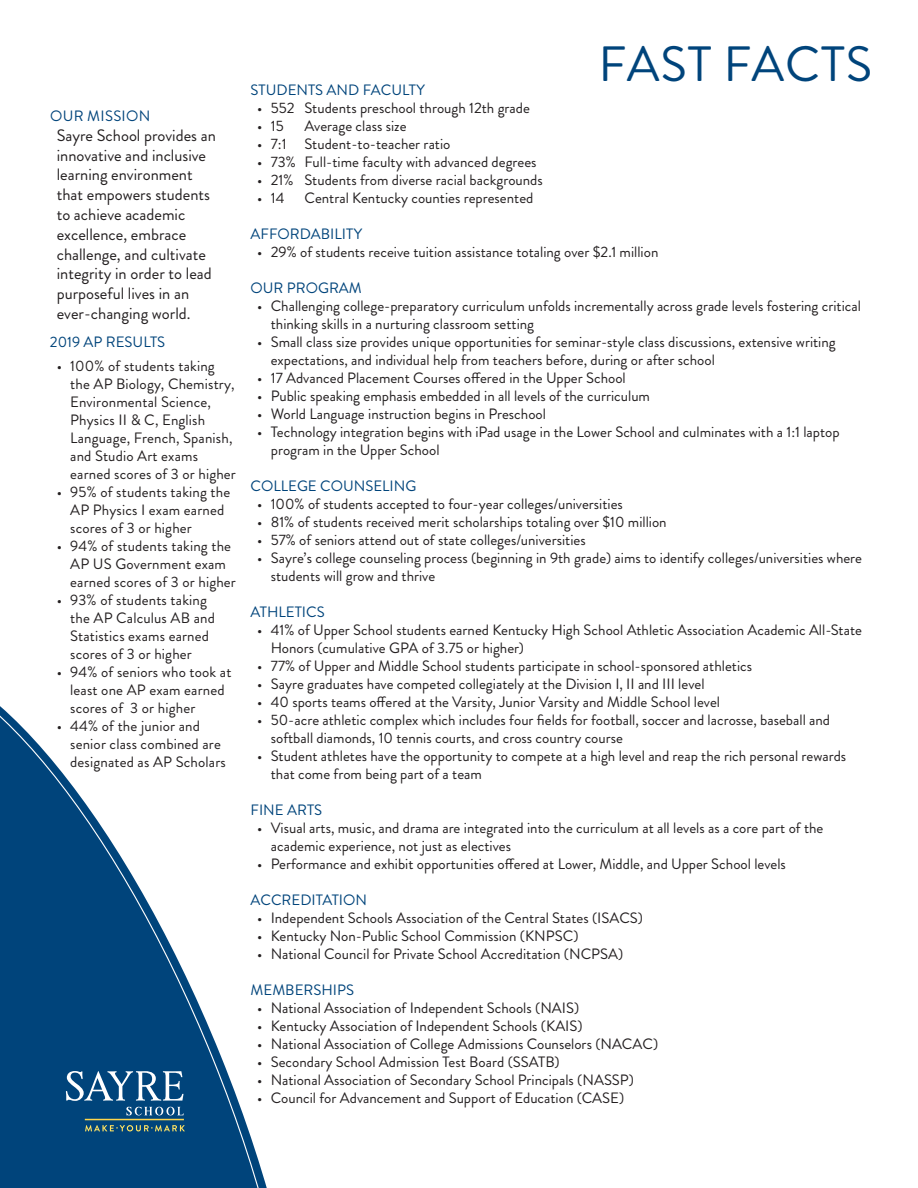
<style>
.page{position:relative;width:918px;height:1188px;background:#fff}
.page>*{position:absolute;margin:0;border:0;box-sizing:border-box;transform-origin:0 0}
.t1{font:49.5px "Brandon Grotesque";letter-spacing:.02em;color:#00447b}
.t2{font:16.5px/19.8px "Brandon Grotesque";color:#231f20}
.t3{font:15px/18px "Brandon Grotesque";color:#231f20}
.t4{font:15px "Brandon Grotesque";color:#00447b}
.t5{font:15px "Brandon Grotesque";letter-spacing:.02em;color:#00447b}
</style>
<div class="page">
<svg style="left:0;top:706px;width:267px;height:482px"></svg>
<svg style="left:85px;top:1125px;width:100px;height:6px"></svg>
<hr style="left:85px;top:1119px;width:99px;height:1px;background:#fed64d">
<svg style="left:66px;top:1071px;width:118px;height:30px"></svg>
<svg style="left:126px;top:1107px;width:58px;height:8px"></svg>
<p class="t5" style="left:50px;top:105px;width:102px">OUR MISSION</p>
<p class="t2" style="left:57px;top:125px;width:161px">Sayre School provides an innovative and inclusive learning environment that empowers students to achieve academic excellence, embrace challenge, and cultivate integrity in order to lead purposeful lives in an</p>
<p class="t2" style="left:57px;top:304px;width:135px">ever-changing world.</p>
<p class="t4" style="left:50px;top:331px;width:117px">2019 AP RESULTS</p>
<p class="t3" style="left:70px;top:357px;width:167px;text-indent:-14px">• 100% of students taking the AP Biology, Chemistry,<br>Environmental Science,<br>Physics II &amp; C, English<br>Language, French, Spanish, and Studio Art exams earned scores of 3 or higher</p>
<p class="t3" style="left:70px;top:483px;width:162px;text-indent:-14px">• 95% of students taking the<br>AP Physics I exam earned scores of 3 or higher</p>
<p class="t3" style="left:70px;top:537px;width:167px;text-indent:-14px">• 94% of students taking the<br>AP US Government exam earned scores of 3 or higher</p>
<p class="t3" style="left:70px;top:591px;width:146px;text-indent:-14px">• 93% of students taking the AP Calculus AB and<br>Statistics exams earned scores of 3 or higher</p>
<p class="t3" style="left:70px;top:663px;width:163px;text-indent:-14px">• 94% of seniors who took at least one AP exam earned scores of 3 or higher</p>
<p class="t3" style="left:70px;top:717px;width:157px;text-indent:-14px">• 44% of the junior and senior class combined are designated as AP Scholars</p>
<p class="t1" style="left:599px;top:30px;width:275px">FAST FACTS</p>
<p class="t4" style="left:251px;top:79px;width:176px">STUDENTS AND FACULTY</p>
<p class="t3" style="left:257px;top:99px;width:274px">• 552 Students preschool through 12th grade</p>
<p class="t3" style="left:257px;top:117px;width:28px">• 15</p>
<p class="t3" style="left:305px;top:117px;width:103px">Average class size</p>
<p class="t3" style="left:257px;top:135px;width:195px">• 7:1 Student-to-teacher ratio</p>
<p class="t3" style="left:257px;top:153px;width:281px">• 73% Full-time faculty with advanced degrees</p>
<p class="t3" style="left:257px;top:171px;width:287px">• 21% Students from diverse racial backgrounds</p>
<p class="t3" style="left:257px;top:189px;width:29px">• 14</p>
<p class="t3" style="left:305px;top:189px;width:230px">Central Kentucky counties represented</p>
<p class="t4" style="left:251px;top:223px;width:113px">AFFORDABILITY</p>
<p class="t3" style="left:257px;top:243px;width:403px">• 29% of students receive tuition assistance totaling over $2.1 million</p>
<p class="t4" style="left:251px;top:277px;width:113px">OUR PROGRAM</p>
<p class="t3" style="left:271px;top:297px;width:592px;text-indent:-14px">• Challenging college-preparatory curriculum unfolds incrementally across grade levels fostering critical thinking skills in a nurturing classroom setting</p>
<p class="t3" style="left:271px;top:333px;width:566px;text-indent:-14px">• Small class size provides unique opportunities for seminar-style class discussions, extensive writing expectations, and individual help from teachers before, during or after school</p>
<p class="t3" style="left:257px;top:369px;width:370px">• 17 Advanced Placement Courses offered in the Upper School</p>
<p class="t3" style="left:257px;top:387px;width:394px">• Public speaking emphasis embedded in all levels of the curriculum</p>
<p class="t3" style="left:257px;top:405px;width:290px">• World Language instruction begins in Preschool</p>
<p class="t3" style="left:271px;top:423px;width:570px;text-indent:-14px">• Technology integration begins with iPad usage in the Lower School and culminates with a 1:1 laptop program in the Upper School</p>
<p class="t4" style="left:251px;top:475px;width:167px">COLLEGE COUNSELING</p>
<p class="t3" style="left:257px;top:495px;width:367px">• 100% of students accepted to four-year colleges/universities</p>
<p class="t3" style="left:257px;top:513px;width:411px">• 81% of students received merit scholarships totaling over $10 million</p>
<p class="t3" style="left:257px;top:531px;width:330px">• 57% of seniors attend out of state colleges/universities</p>
<p class="t3" style="left:271px;top:549px;width:593px;text-indent:-14px">• Sayre’s college counseling process (beginning in 9th grade) aims to identify colleges/universities where students will grow and thrive</p>
<p class="t4" style="left:251px;top:601px;width:76px">ATHLETICS</p>
<p class="t3" style="left:271px;top:621px;width:593px;text-indent:-14px">• 41% of Upper School students earned Kentucky High School Athletic Association Academic All-State<br>Honors (cumulative GPA of 3.75 or higher)</p>
<p class="t3" style="left:257px;top:657px;width:496px">• 77% of Upper and Middle School students participate in school-sponsored athletics</p>
<p class="t3" style="left:257px;top:675px;width:449px">• Sayre graduates have competed collegiately at the Division I, II and III level</p>
<p class="t3" style="left:257px;top:693px;width:464px">• 40 sports teams offered at the Varsity, Junior Varsity and Middle School level</p>
<p class="t3" style="left:271px;top:711px;width:561px;text-indent:-14px">• 50-acre athletic complex which includes four fields for football, soccer and lacrosse, baseball and softball diamonds, 10 tennis courts, and cross country course</p>
<p class="t3" style="left:271px;top:747px;width:577px;text-indent:-14px">• Student athletes have the opportunity to compete at a high level and reap the rich personal rewards that come from being part of a team</p>
<p class="t4" style="left:251px;top:799px;width:73px">FINE ARTS</p>
<p class="t3" style="left:271px;top:819px;width:554px;text-indent:-14px">• Visual arts, music, and drama are integrated into the curriculum at all levels as a core part of the academic experience, not just as electives</p>
<p class="t3" style="left:257px;top:855px;width:530px">• Performance and exhibit opportunities offered at Lower, Middle, and Upper School levels</p>
<p class="t4" style="left:251px;top:889px;width:118px">ACCREDITATION</p>
<p class="t3" style="left:257px;top:909px;width:387px">• Independent Schools Association of the Central States (ISACS)</p>
<p class="t3" style="left:257px;top:927px;width:323px">• Kentucky Non-Public School Commission (KNPSC)</p>
<p class="t3" style="left:257px;top:945px;width:368px">• National Council for Private School Accreditation (NCPSA)</p>
<p class="t4" style="left:251px;top:979px;width:105px">MEMBERSHIPS</p>
<p class="t3" style="left:257px;top:999px;width:323px">• National Association of Independent Schools (NAIS)</p>
<p class="t3" style="left:257px;top:1017px;width:327px">• Kentucky Association of Independent Schools (KAIS)</p>
<p class="t3" style="left:257px;top:1035px;width:402px">• National Association of College Admissions Counselors (NACAC)</p>
<p class="t3" style="left:257px;top:1053px;width:304px">• Secondary School Admission Test Board (SSATB)</p>
<p class="t3" style="left:257px;top:1071px;width:378px">• National Association of Secondary School Principals (NASSP)</p>
<p class="t3" style="left:257px;top:1089px;width:368px">• Council for Advancement and Support of Education (CASE)</p>
</div>
